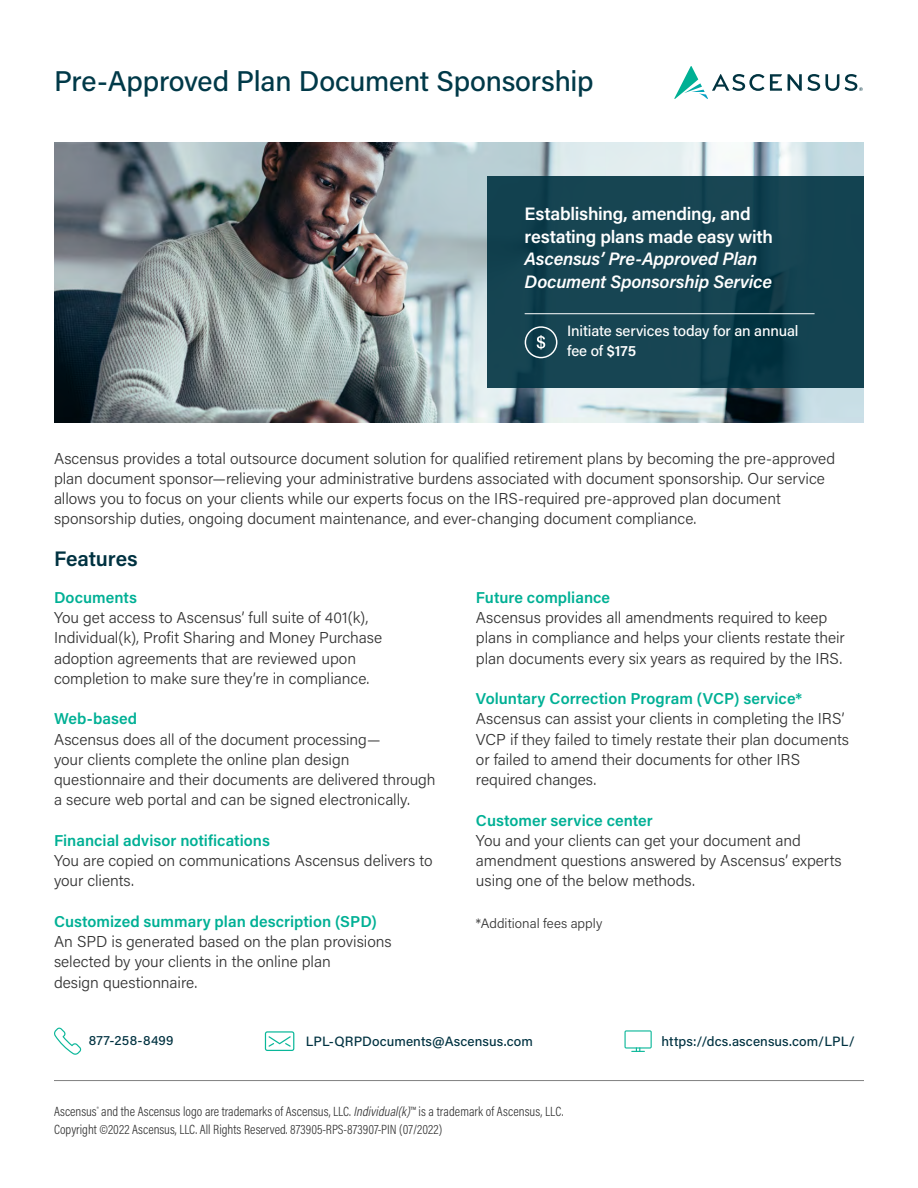
<style>
.page{position:relative;width:918px;height:1188px;background:#fff}
.page>*{position:absolute;margin:0;border:0;box-sizing:border-box;transform-origin:0 0}
.t1{font:500 28.5px "Acumin Pro";letter-spacing:-.01em;color:#003948}
.t2{font:600 21px "Acumin Pro";letter-spacing:-.005em;color:#003241}
.t3{font:600 18px/22.5px "Acumin Pro";letter-spacing:-.015em;color:#fff}
.t4{font:italic 600 18px/22.5px "Acumin Pro";letter-spacing:-.01em;color:#fff}
.t5{font:300 15.75px/20.2px "Acumin Pro";letter-spacing:-.005em;color:#333}
.t6{font:600 15.75px "Acumin Pro";color:#00b095}
.t7{font:500 15px/20.2px "Acumin Pro";letter-spacing:-.01em;color:#fff}
.t8{font:300 13.5px/17.9px "Acumin Pro Cond";color:#333}
.t9{font:500 13.5px "Acumin Pro";letter-spacing:.01em;color:#003241}
.t10{font:300 13.5px "Acumin Pro";letter-spacing:.005em;color:#333}
.s1{font-weight:600}
.s2{font-style:italic}
</style>
<div class="page">
<img style="left:54px;top:143px;width:810px;height:279px">
<svg style="left:488px;top:176px;width:376px;height:212px;background:#134250"></svg>
<svg style="left:525px;top:326px;width:32px;height:32px"></svg>
<hr style="left:525px;top:313px;width:290px;height:1px;background:#fff">
<hr style="left:54px;top:1080px;width:810px;height:1px;background:#808080">
<svg style="left:54px;top:1027px;width:27px;height:28px"></svg>
<svg style="left:265px;top:1031px;width:29px;height:20px"></svg>
<svg style="left:625px;top:1030px;width:27px;height:22px"></svg>
<svg style="left:788px;top:74px;width:51px;height:17px"></svg>
<svg style="left:674px;top:66px;width:108px;height:33px"></svg>
<svg style="left:845px;top:74px;width:18px;height:17px"></svg>
<h1 class="t1" style="left:54px;top:61px;width:541px">Pre-Approved Plan Document Sponsorship</h1>
<p class="t3" style="left:525px;top:202px;width:250px">Establishing, amending, and restating plans made easy with</p>
<p class="t4" style="left:525px;top:247px;width:249px">Ascensus’ Pre-Approved Plan<br>Document Sponsorship Service</p>
<p class="t7" style="left:567px;top:320px;width:233px">Initiate services today for an annual fee of <span class="s1">$175</span></p>
<p class="t5" style="left:54px;top:447px;width:783px">Ascensus provides a total outsource document solution for qualified retirement plans by becoming the pre-approved plan document sponsor—relieving your administrative burdens associated with document sponsorship. Our service allows you to focus on your clients while our experts focus on the IRS-required pre-approved plan document sponsorship duties, ongoing document maintenance, and ever-changing document compliance.</p>
<h2 class="t2" style="left:54px;top:544px;width:85px">Features</h2>
<p class="t6" style="left:54px;top:586px;width:84px">Documents</p>
<p class="t5" style="left:54px;top:607px;width:330px">You get access to Ascensus’ full suite of 401(k), Individual(k), Profit Sharing and Money Purchase adoption agreements that are reviewed upon completion to make sure they’re in compliance.</p>
<p class="t6" style="left:54px;top:708px;width:85px">Web-based</p>
<p class="t5" style="left:54px;top:728px;width:383px">Ascensus does all of the document processing—<br>your clients complete the online plan design questionnaire and their documents are delivered through a secure web portal and can be signed electronically.</p>
<p class="t6" style="left:54px;top:829px;width:217px">Financial advisor notifications</p>
<p class="t5" style="left:54px;top:850px;width:380px">You are copied on communications Ascensus delivers to your clients.</p>
<p class="t6" style="left:54px;top:910px;width:324px">Customized summary plan description (SPD)</p>
<p class="t5" style="left:54px;top:931px;width:339px">An SPD is generated based on the plan provisions selected by your clients in the online plan<br>design questionnaire.</p>
<p class="t6" style="left:476px;top:586px;width:136px">Future compliance</p>
<p class="t5" style="left:476px;top:607px;width:371px">Ascensus provides all amendments required to keep plans in compliance and helps your clients restate their plan documents every six years as required by the IRS.</p>
<p class="t6" style="left:476px;top:688px;width:328px">Voluntary Correction Program (VCP) service*</p>
<p class="t5" style="left:476px;top:708px;width:375px">Ascensus can assist your clients in completing the IRS’ VCP if they failed to timely restate their plan documents or failed to amend their documents for other IRS required changes.</p>
<p class="t6" style="left:476px;top:809px;width:178px">Customer service center</p>
<p class="t5" style="left:476px;top:830px;width:367px">You and your clients can get your document and amendment questions answered by Ascensus’ experts using one of the below methods.</p>
<p class="t10" style="left:476px;top:914px;width:128px">*Additional fees apply</p>
<p class="t9" style="left:89px;top:1031px;width:86px">877-258-8499</p>
<p class="t9" style="left:306px;top:1032px;width:229px">LPL-QRPDocuments@Ascensus.com</p>
<p class="t9" style="left:662px;top:1032px;width:195px">https://dcs.ascensus.com/LPL/</p>
<p class="t8" style="left:54px;top:1102px;width:511px">Ascensus<sup>®</sup> and the Ascensus logo are trademarks of Ascensus, LLC. <span class="s2">Individual(k)</span>™ is a trademark of Ascensus, LLC.<br>Copyright ©2022 Ascensus, LLC. All Rights Reserved. 873905-RPS-873907-PIN (07/2022)</p>
</div>
